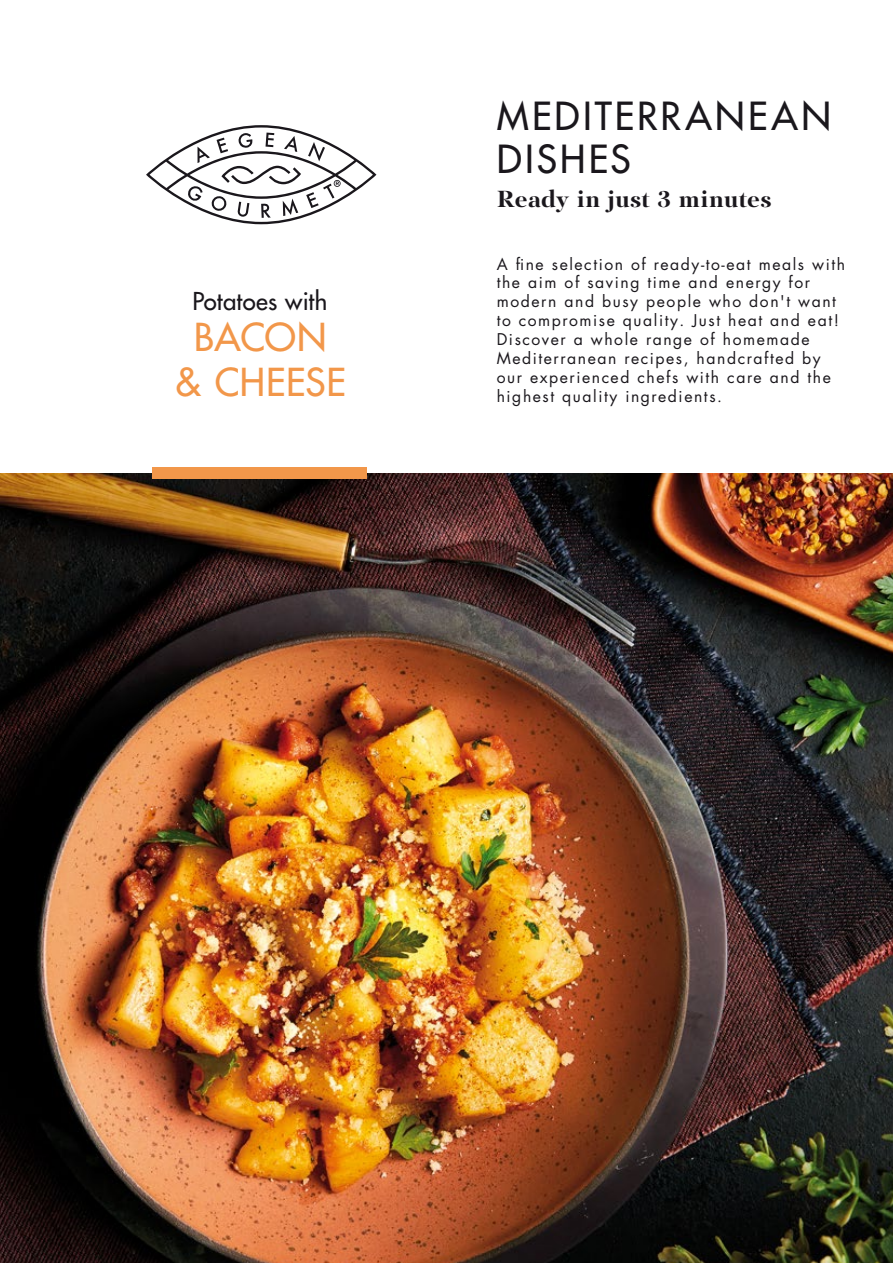
<style>
.page{position:relative;width:893px;height:1263px;background:#fff}
.page>*{position:absolute;margin:0;border:0;box-sizing:border-box;transform-origin:0 0}
.t1{font:500 37.65px/43.8px "Futura LTW1 G";letter-spacing:.085em;color:#1a171c}
.t2{font:500 37.5px/45px "Futura LTW1 G";letter-spacing:.01em;color:#f2974a;text-align:center}
.t3{font:700 24px "PF Regal Display Pro";letter-spacing:.01em;color:#1a171c}
.t4{font:500 24px "Futura LTW1 G";letter-spacing:.01em;color:#1a171c}
.t5{font:15.75px/18.9px "Futura LTW1 G";letter-spacing:.1em;color:#1a171c}
</style>
<div class="page">
<img style="left:0;top:473px;width:893px;height:790px">
<div style="left:152px;top:467px;width:215px;height:12px;background:#f2974a"></div>
<svg style="left:146px;top:125px;width:230px;height:99px"></svg>
<h3 class="t4" style="left:192px;top:281px;width:136px">Potatoes with</h3>
<h2 class="t2" style="left:175px;top:311px;width:172px">BACON<br>&amp; CHEESE</h2>
<h1 class="t1" style="left:497px;top:90px;width:336px">MEDITERRANEAN<br>DISHES</h1>
<h3 class="t3" style="left:497px;top:185px;width:276px">Ready in just 3 minutes</h3>
<p class="t5" style="left:497px;top:253px;width:350px">A fine selection of ready-to-eat meals with the aim of saving time and energy for modern and busy people who don't want to compromise quality. Just heat and eat!<br>Discover a whole range of homemade Mediterranean recipes, handcrafted by our experienced chefs with care and the highest quality ingredients.</p>
</div>
